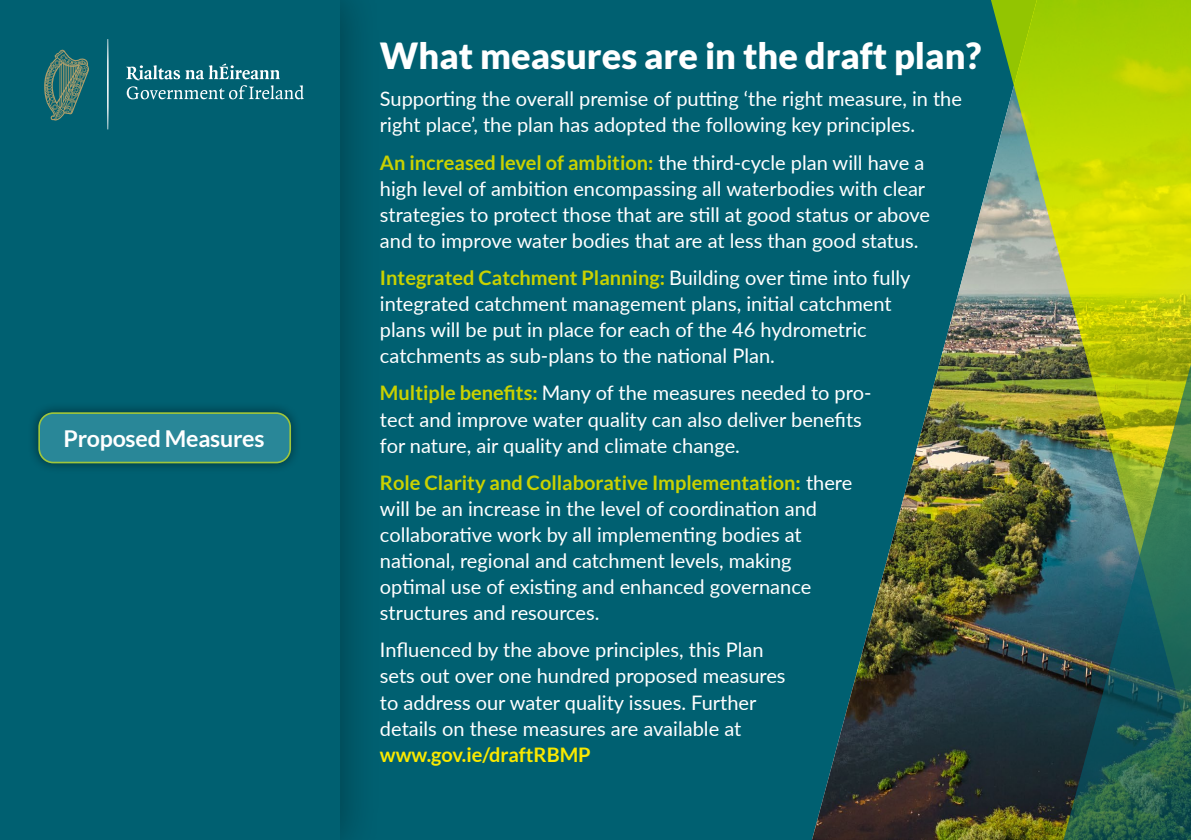
<style>
.page{position:relative;width:1191px;height:840px;background:#fff}
.page>*{position:absolute;margin:0;border:0;box-sizing:border-box;transform-origin:0 0}
.t1{font:900 36px "Lato";color:#fff}
.t2{font:700 23.2px "Lato";letter-spacing:-.01em;color:#fff}
.t3{font:20px/26px "Lato";color:#fff}
.t4{font:700 20px "Lato";color:#fae900}
.s1{font-weight:700;color:#cad200}
</style>
<div class="page">
<div style="left:185px;top:0;width:1006px;height:839px;background:#006071"></div>
<div style="left:0;top:0;width:383px;height:839px;background:#000;opacity:.3"></div>
<div style="left:0;top:0;width:339px;height:839px;background:#006071"></div>
<svg style="left:126px;top:63px;width:178px;height:36px"></svg>
<svg style="left:107px;top:39px;width:2px;height:90px"></svg>
<svg style="left:44px;top:50px;width:45px;height:70px"></svg>
<img style="left:812px;top:171px;width:179px;height:668px">
<img style="left:991px;top:0;width:72px;height:839px">
<img style="left:1063px;top:0;width:128px;height:839px">
<div style="left:27px;top:401px;width:275px;height:73px;background:#000;opacity:.5"></div>
<div style="left:39px;top:413px;width:251px;height:49px;background:#298798;border-radius:14px"></div>
<div style="left:38px;top:412px;width:253px;height:51px;border:2px solid #9fc63b;border-radius:14px"></div>
<p class="t2" style="left:63px;top:425px;width:203px">Proposed Measures</p>
<h1 class="t1" style="left:380px;top:34px;width:603px">What measures are in the draft plan?</h1>
<p class="t3" style="left:380px;top:85px;width:583px">Supporting the overall premise of putting ‘the right measure, in the right place’, the plan has adopted the following key principles.</p>
<p class="t3" style="left:380px;top:148px;width:551px"><span class="s1">An increased level of ambition:</span> the third-cycle plan will have a high level of ambition encompassing all waterbodies with clear strategies to protect those that are still at good status or above and to improve water bodies that are at less than good status.</p>
<p class="t3" style="left:380px;top:264px;width:532px"><span class="s1">Integrated Catchment Planning:</span> Building over time into fully integrated catchment management plans, initial catchment plans will be put in place for each of the 46 hydrometric catchments as sub-plans to the national Plan.</p>
<p class="t3" style="left:380px;top:379px;width:493px"><span class="s1">Multiple benefits:</span> Many of the measures needed to pro&shy;tect and improve water quality can also deliver benefits for nature, air quality and climate change.</p>
<p class="t3" style="left:380px;top:468px;width:474px"><span class="s1">Role Clarity and Collaborative Implementation:</span> there will be an increase in the level of coordination and collaborative work by all implementing bodies at national, regional and catchment levels, making optimal use of existing and enhanced governance structures and resources.</p>
<p class="t3" style="left:380px;top:636px;width:407px">Influenced by the above principles, this Plan sets out over one hundred proposed measures to address our water quality issues. Further details on these measures are available at</p>
<p class="t4" style="left:380px;top:742px;width:212px">www.gov.ie/draftRBMP</p>
</div>
